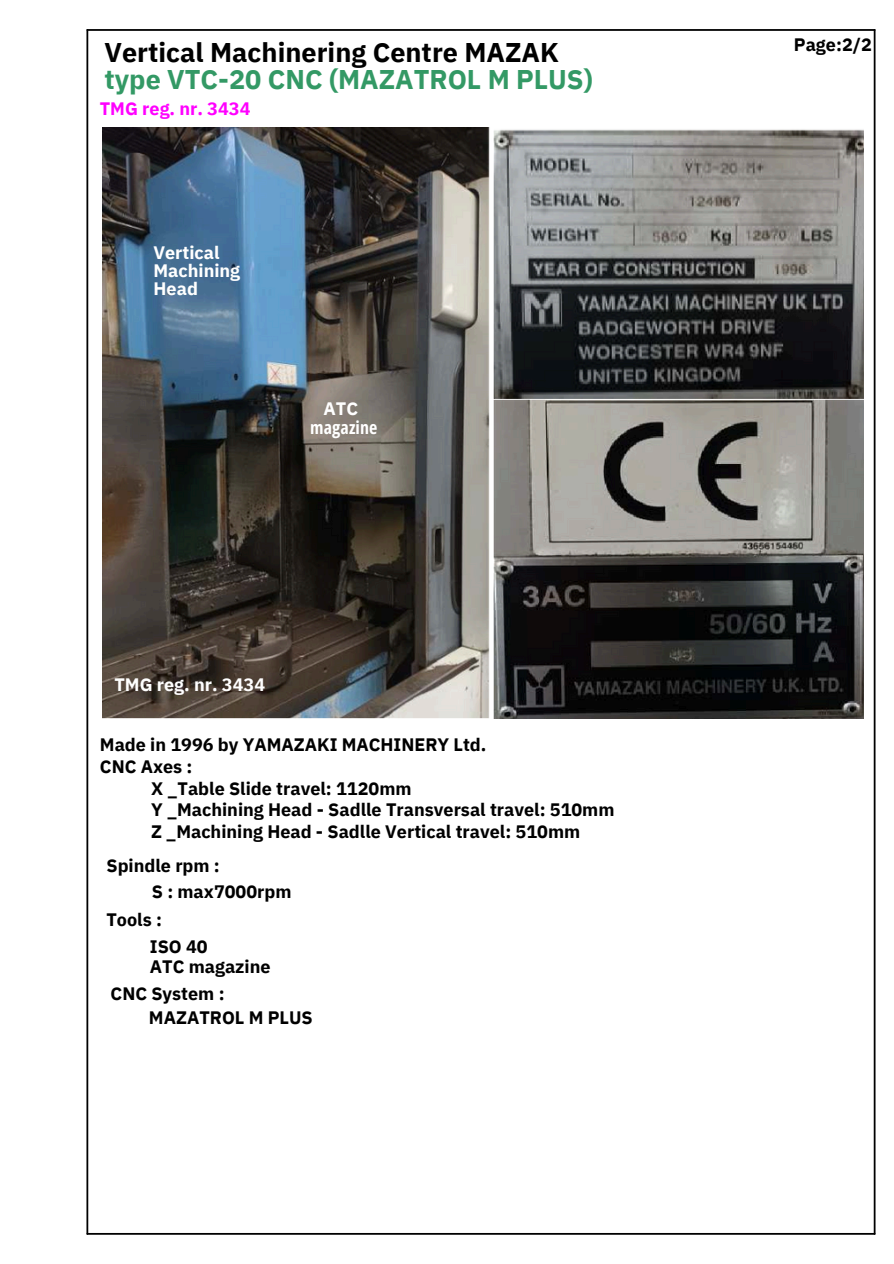
<style>
.page{position:relative;width:894px;height:1264px;background:#fff}
.page>*{position:absolute;margin:0;border:0;box-sizing:border-box;transform-origin:0 0}
.t1{font:700 27px/27px "IBM Plex Sans";color:#000}
.t2{font:700 18px/22.5px "IBM Plex Sans";color:#000}
.t3{font:700 18px "IBM Plex Sans";color:#fff}
.t4{font:700 18px "IBM Plex Sans";color:#f0f}
.t5{font:700 18px "Open Sans Condensed";letter-spacing:.005em;color:#fff}
.s1{color:#339965}
</style>
<div class="page">
<hr style="left:86px;top:1232px;width:789px;height:2px;background:#000">
<hr style="left:873px;top:29px;width:2px;height:1205px;background:#000">
<hr style="left:86px;top:29px;width:789px;height:2px;background:#000">
<hr style="left:86px;top:29px;width:2px;height:1205px;background:#000">
<img style="left:102px;top:128px;width:761px;height:590px">
<p class="t1" style="left:104px;top:38px;width:490px">Vertical Machinering Centre MAZAK <span class="s1">type VTC-20 CNC (MAZATROL M PLUS)</span></p>
<p class="t4" style="left:100px;top:96px;width:152px">TMG reg. nr. 3434</p>
<p class="t3" style="left:153px;top:240px;width:68px">Vertical</p>
<p class="t3" style="left:153px;top:258px;width:88px">Machining</p>
<p class="t3" style="left:153px;top:276px;width:46px">Head</p>
<p class="t3" style="left:323px;top:396px;width:36px">ATC</p>
<h2 class="t5" style="left:310px;top:414px;width:69px">magazine</h2>
<p class="t3" style="left:114px;top:673px;width:152px">TMG reg. nr. 3434</p>
<h2 class="t2" style="left:100px;top:732px;width:388px">Made in 1996 by YAMAZAKI MACHINERY Ltd.<br>CNC Axes :</h2>
<p class="t2" style="left:151px;top:777px;width:262px">X _Table Slide travel: 1120mm</p>
<p class="t2" style="left:151px;top:797px;width:465px">Y _Machining Head - Sadlle Transversal travel: 510mm<br>Z _Machining Head - Sadlle Vertical travel: 510mm</p>
<p class="t2" style="left:106px;top:854px;width:115px">Spindle rpm :</p>
<p class="t2" style="left:152px;top:879px;width:141px">S : max7000rpm</p>
<p class="t2" style="left:106px;top:907px;width:57px">Tools :</p>
<p class="t2" style="left:150px;top:934px;width:59px">ISO 40</p>
<p class="t2" style="left:150px;top:954px;width:122px">ATC magazine</p>
<p class="t2" style="left:111px;top:982px;width:115px">CNC System :</p>
<p class="t2" style="left:149px;top:1005px;width:165px">MAZATROL M PLUS</p>
<p class="t2" style="left:793px;top:33px;width:79px">Page:2/2</p>
</div>
